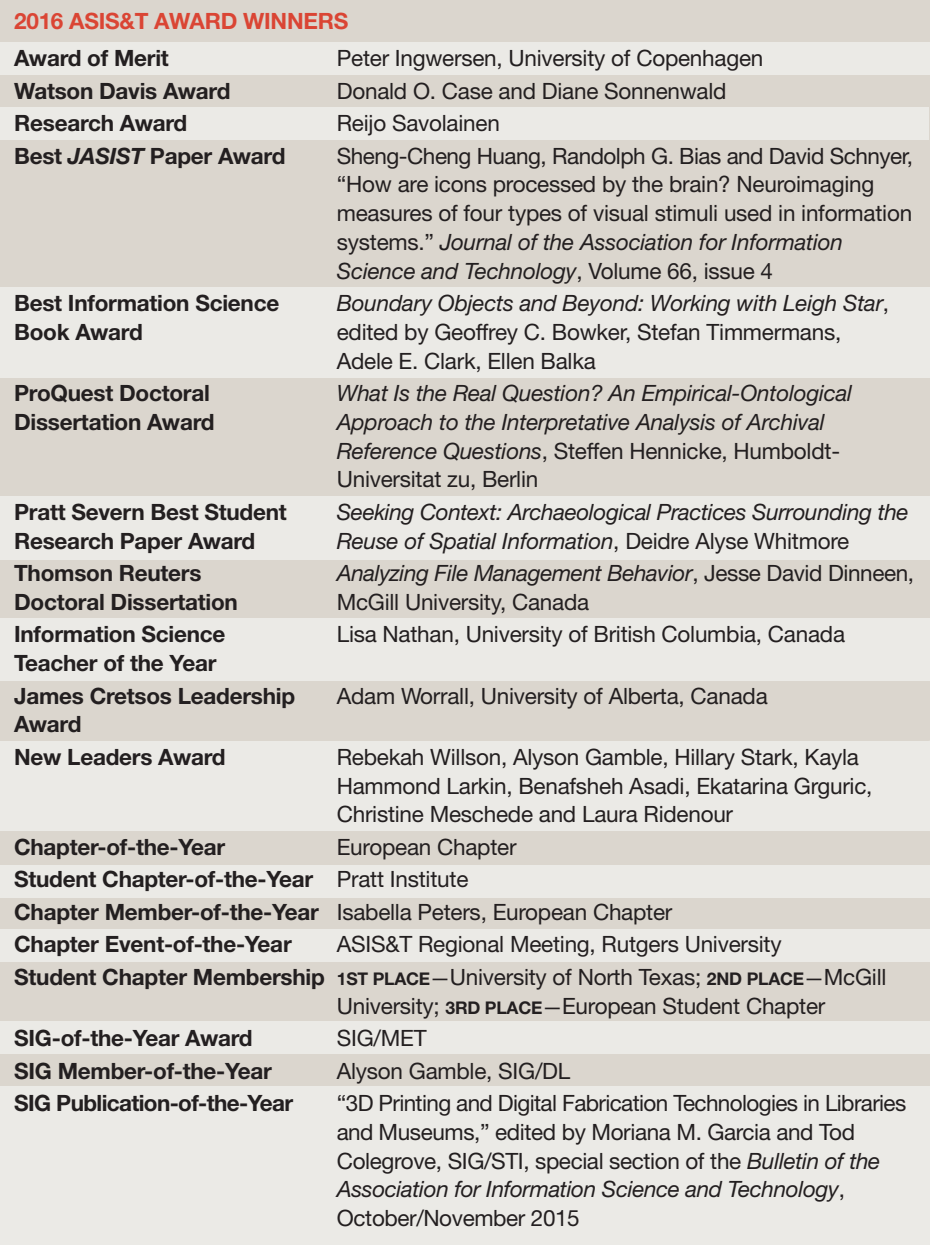
<style>
.page{position:relative;width:932px;height:1245px;background:#fff}
.page>*{position:absolute;margin:0;border:0;box-sizing:border-box;transform-origin:0 0}
.t1{font:22.5px/28.8px "Helvetica Neue LT Std";letter-spacing:-.01em;color:#231f20}
.t2{font:700 22.5px/32.5px "Helvetica Neue LT Std";letter-spacing:-.01em;color:#231f20}
.t3{font:italic 22.5px/28.8px "Helvetica Neue LT Std";letter-spacing:-.01em;color:#231f20}
.t4{font:700 22.5px "Helvetica Neue LT Std";letter-spacing:-.03em;color:#231f20}
.t5{font:700 22.5px "Helvetica Neue LT Std";letter-spacing:-.01em;color:#da4534}
.s1{font-style:italic}
.s2{font-style:normal}
.s3{font-weight:400}
.s4{font-weight:700}
.s5{font-weight:700;font-size:17.5px}
.s6{font-size:20px}
</style>
<div class="page">
<div style="left:0;top:0;width:929px;height:1245px;background:#dbd6ce"></div>
<div style="left:0;top:741px;width:929px;height:90px;background:#ebeae6"></div>
<div style="left:0;top:865px;width:929px;height:32px;background:#ebeae6"></div>
<div style="left:0;top:929px;width:929px;height:33px;background:#ebeae6"></div>
<div style="left:0;top:1021px;width:929px;height:32px;background:#ebeae6"></div>
<div style="left:0;top:1086px;width:929px;height:159px;background:#ebeae6"></div>
<div style="left:0;top:618px;width:929px;height:62px;background:#ebeae6"></div>
<div style="left:0;top:42px;width:929px;height:33px;background:#ebeae6"></div>
<div style="left:0;top:108px;width:929px;height:32px;background:#ebeae6"></div>
<div style="left:0;top:496px;width:929px;height:63px;background:#ebeae6"></div>
<div style="left:0;top:287px;width:929px;height:90px;background:#ebeae6"></div>
<p class="t5" style="left:14px;top:13px;width:336px">2016 ASIS&amp;T AWARD WINNERS</p>
<p class="t2" style="left:14px;top:44px;width:156px">Award of Merit</p>
<p class="t1" style="left:337px;top:46px;width:428px">Peter Ingwersen, University of Copenhagen</p>
<p class="t2" style="left:14px;top:76px;width:218px">Watson Davis Award</p>
<p class="t1" style="left:337px;top:78px;width:391px">Donald O. Case and Diane Sonnenwald</p>
<p class="t2" style="left:14px;top:109px;width:175px">Research Award</p>
<p class="t1" style="left:337px;top:111px;width:164px">Reijo Savolainen</p>
<p class="t2" style="left:14px;top:141px;width:273px">Best <span class="s1">JASIST</span> Paper Award</p>
<p class="t1" style="left:337px;top:143px;width:577px">Sheng-Cheng Huang, Randolph G. Bias and David Schnyer, “How are icons processed by the brain? Neuroimaging measures of four types of visual stimuli used in information systems.” <span class="s1">Journal of the Association for Information Science and Technology</span>, Volume 66, issue 4</p>
<p class="t2" style="left:14px;top:289px;width:267px">Best Information Science</p>
<p class="t3" style="left:337px;top:291px;width:553px">Boundary Objects and Beyond: Working with Leigh Star<span class="s2">,</span></p>
<p class="t2" style="left:14px;top:318px;width:130px">Book Award</p>
<p class="t1" style="left:337px;top:320px;width:506px">edited by Geoffrey C. Bowker, Stefan Timmermans,<br>Adele E. Clark, Ellen Balka</p>
<p class="t2" style="left:14px;top:379px;width:197px">ProQuest Doctoral</p>
<p class="t3" style="left:337px;top:381px;width:517px">What Is the Real Question? An Empirical-Ontological</p>
<p class="t2" style="left:14px;top:408px;width:202px">Dissertation Award</p>
<p class="t3" style="left:337px;top:410px;width:505px">Approach to the Interpretative Analysis of Archival<br>Reference Questions<span class="s2">, Steffen Hennicke, Humboldt-<br>Universitat zu, Berlin</span></p>
<p class="t2" style="left:14px;top:498px;width:274px">Pratt Severn Best Student</p>
<p class="t3" style="left:337px;top:500px;width:573px">Seeking Context: Archaeological Practices Surrounding the</p>
<p class="t2" style="left:14px;top:526px;width:243px">Research Paper Award</p>
<p class="t3" style="left:337px;top:528px;width:514px">Reuse of Spatial Information<span class="s2">, Deidre Alyse Whitmore</span></p>
<p class="t2" style="left:14px;top:559px;width:189px">Thomson Reuters</p>
<p class="t3" style="left:337px;top:561px;width:579px">Analyzing File Management Behavior<span class="s2">, Jesse David Dinneen,</span></p>
<p class="t2" style="left:14px;top:588px;width:225px">Doctoral Dissertation</p>
<p class="t1" style="left:337px;top:590px;width:254px">McGill University, Canada</p>
<p class="t2" style="left:14px;top:620px;width:213px">Information Science</p>
<p class="t1" style="left:337px;top:622px;width:510px">Lisa Nathan, University of British Columbia, Canada</p>
<p class="t2" style="left:14px;top:649px;width:282px">Teacher of the Year<br>James Cretsos Leadership</p>
<p class="t1" style="left:337px;top:683px;width:432px">Adam Worrall, University of Alberta, Canada</p>
<p class="t2" style="left:14px;top:710px;width:213px">Award<br>New Leaders Award</p>
<p class="t1" style="left:337px;top:745px;width:537px">Rebekah Willson, Alyson Gamble, Hillary Stark, Kayla<br>Hammond Larkin, Benafsheh Asadi, Ekatarina Grguric,<br>Christine Meschede and Laura Ridenour</p>
<p class="t2" style="left:14px;top:833px;width:659px;text-indent:322px"><span class="s3">European Chapter<br></span>Student Chapter-of-the-Year <span class="s3">Pratt Institute<br></span>Chapter Member-of-the-Year <span class="s3">Isabella Peters, European Chapter </span>Chapter Event-of-the-Year</p>
<p class="t2" style="left:14px;top:833px;width:212px">Chapter-of-the-Year</p>
<p class="t1" style="left:14px;top:930px;width:873px;line-height:32.5px;text-indent:322px">ASIS&amp;T Regional Meeting, Rutgers University<br><span class="s4">Student Chapter Membership</span> <span class="s5">1ST PLACE</span><span class="s6">—</span>University of North Texas; <span class="s5">2ND PLACE</span><span class="s6">—</span>McGill</p>
<p class="t1" style="left:337px;top:993px;width:490px">University; <span class="s5">3RD PLACE</span><span class="s6">—</span>European Student Chapter</p>
<p class="t2" style="left:14px;top:1024px;width:240px">SIG-of-the-Year Award</p>
<p class="t1" style="left:337px;top:1026px;width:91px">SIG/MET</p>
<p class="t2" style="left:14px;top:1056px;width:259px">SIG Member-of-the-Year</p>
<p class="t1" style="left:337px;top:1058px;width:235px">Alyson Gamble, SIG/DL</p>
<p class="t4" style="left:14px;top:1095px;width:280px">SIG Publication-of-the-Year</p>
<p class="t1" style="left:337px;top:1091px;width:571px">“3D Printing and Digital Fabrication Technologies in Libraries and Museums,” edited by Moriana M. Garcia and Tod Colegrove, SIG/STI, special section of the <span class="s1">Bulletin of the Association for Information Science and Technology</span>, October/November 2015</p>
</div>
